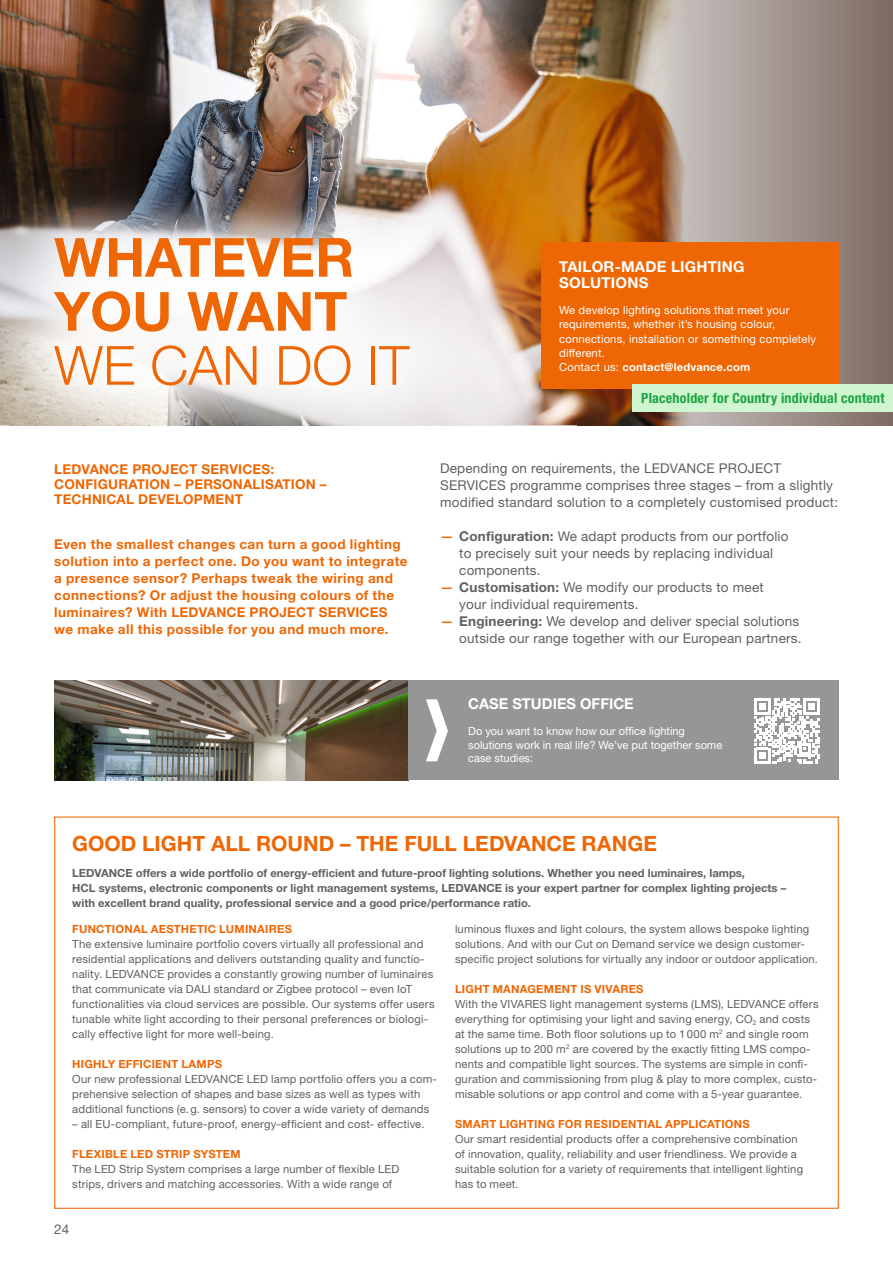
<style>
.page{position:relative;width:893px;height:1263px;background:#fff}
.page>*{position:absolute;margin:0;border:0;box-sizing:border-box;transform-origin:0 0}
.t1{font:700 54px/54px "Helvetica Neue LT Pro";color:#ef6604}
.t2{font:300 54px "Helvetica Neue LT Pro";color:#ef6604}
.t3{font:700 21px "Helvetica Neue LT Pro";color:#ef6604}
.t4{font:700 15px/16.5px "Helvetica Neue LT Pro";letter-spacing:.015em;color:#fff}
.t5{font:700 condensed 13.95px "Helvetica Neue LT Pro";letter-spacing:.015em;color:#1da340}
.t6{font:13.5px/17px "Helvetica Neue LT Pro";letter-spacing:.015em;color:#606060}
.t7{font:700 13.5px/17px "Helvetica Neue LT Pro";letter-spacing:.03em;color:#ef6604}
.t8{font:11.25px/15px "Helvetica Neue LT Pro";letter-spacing:.015em;color:#606060}
.t9{font:700 11.25px/15px "Helvetica Neue LT Pro";color:#606060}
.t10{font:11.25px/14.2px "Helvetica Neue LT Pro";letter-spacing:.015em;color:#fff}
.t11{font:700 11.25px "Helvetica Neue LT Pro";letter-spacing:.02em;color:#ef6604}
.s1{font-weight:700}
.s2{font-weight:500;color:#ef6604}
</style>
<div class="page">
<img style="left:0;top:0;width:892px;height:425px">
<hr style="left:892px;top:0;width:1px;height:425px;background:#7d6b62">
<svg style="left:577px;top:425px;width:84px;height:1px"></svg>
<img style="left:816px;top:425px;width:77px;height:1px">
<img style="left:661px;top:425px;width:54px;height:1px">
<img style="left:661px;top:0;width:44px;height:425px">
<svg style="left:54px;top:816px;width:785px;height:393px"></svg>
<img style="left:10px;top:191px;width:443px;height:235px">
<div style="left:541px;top:243px;width:298px;height:146px;background:#ef6604"></div>
<img style="left:54px;top:680px;width:354px;height:100px">
<div style="left:408px;top:680px;width:431px;height:100px;background:#969696"></div>
<svg style="left:426px;top:699px;width:22px;height:62px"></svg>
<svg style="left:755px;top:699px;width:64px;height:64px"></svg>
<div style="left:633px;top:385px;width:260px;height:27px;background:#cff6d1"></div>
<h1 class="t1" style="left:54px;top:229px;width:301px">WHATEVER<br>YOU WANT</h1>
<h1 class="t2" style="left:54px;top:332px;width:357px">WE CAN DO IT</h1>
<p class="t7" style="left:54px;top:461px;width:274px;line-height:15px">LEDVANCE PROJECT SERVICES:<br>CONFIGURATION – PERSONALISATION –<br>TECHNICAL DEVELOPMENT</p>
<p class="t7" style="left:54px;top:535px;width:355px">Even the smallest changes can turn a good lighting solution into a perfect one. Do you want to integrate a presence sensor? Perhaps tweak the wiring and connections? Or adjust the housing colours of the luminaires? With LEDVANCE PROJECT SERVICES we make all this possible for you and much more.</p>
<h3 class="t4" style="left:559px;top:258px;width:187px">TAILOR-MADE LIGHTING<br>SOLUTIONS</h3>
<p class="t10" style="left:559px;top:303px;width:258px">We develop lighting solutions that meet your requirements, whether it’s housing colour, connections, installation or something completely different.<br>Contact us: <span class="s1">contact@ledvance.com</span></p>
<p class="t5" style="left:641px;top:390px;width:245px">Placeholder for Country individual content</p>
<p class="t6" style="left:440px;top:460px;width:399px">Depending on requirements, the LEDVANCE PROJECT<br>SERVICES programme comprises three stages – from a slightly modified standard solution to a completely customised product:</p>
<p class="t6" style="left:459px;top:528px;width:331px;text-indent:-19px"><span class="s2">—</span> <span class="s1">Configuration:</span> We adapt products from our portfolio to precisely suit your needs by replacing individual components.</p>
<p class="t6" style="left:459px;top:579px;width:306px;text-indent:-19px"><span class="s2">—</span> <span class="s1">Customisation:</span> We modify our products to meet your individual requirements.</p>
<p class="t6" style="left:440px;top:613px;width:363px;text-align:right"><span class="s2">—</span> <span class="s1">Engineering:</span> We develop and deliver special solutions outside our range together with our European partners.</p>
<h3 class="t4" style="left:468px;top:695px;width:167px">CASE STUDIES OFFICE</h3>
<p class="t10" style="left:468px;top:724px;width:256px;line-height:13.5px">Do you want to know how our office lighting solutions work in real life? We’ve put together some case studies:</p>
<h2 class="t3" style="left:72px;top:830px;width:586px">GOOD LIGHT ALL ROUND – THE FULL LEDVANCE RANGE</h2>
<p class="t9" style="left:72px;top:865px;width:715px">LEDVANCE offers a wide portfolio of energy-efficient and future-proof lighting solutions. Whether you need luminaires, lamps,<br>HCL systems, electronic components or light management systems, LEDVANCE is your expert partner for complex lighting projects – with excellent brand quality, professional service and a good price/performance ratio.</p>
<p class="t11" style="left:72px;top:922px;width:221px">FUNCTIONAL AESTHETIC LUMINAIRES</p>
<p class="t8" style="left:72px;top:936px;width:364px">The extensive luminaire portfolio covers virtually all professional and residential applications and delivers outstanding quality and functio&shy;nality. LEDVANCE provides a constantly growing number of luminaires that communicate via DALI standard or Zigbee protocol – even IoT functionalities via cloud services are possible. Our systems offer users tunable white light according to their personal preferences or biologi&shy;cally effective light for more well-being.</p>
<p class="t11" style="left:72px;top:1057px;width:151px">HIGHLY EFFICIENT LAMPS</p>
<p class="t8" style="left:72px;top:1071px;width:366px">Our new professional LEDVANCE LED lamp portfolio offers you a com&shy;prehensive selection of shapes and base sizes as well as types with additional functions (e. g. sensors) to cover a wide variety of demands</p>
<p class="t8" style="left:72px;top:1116px;width:354px">– all EU-compliant, future-proof, energy-efficient and cost- effective.</p>
<p class="t11" style="left:72px;top:1147px;width:170px">FLEXIBLE LED STRIP SYSTEM</p>
<p class="t8" style="left:72px;top:1161px;width:328px">The LED Strip System comprises a large number of flexible LED strips, drivers and matching accessories. With a wide range of</p>
<p class="t8" style="left:455px;top:921px;width:364px">luminous fluxes and light colours, the system allows bespoke lighting solutions. And with our Cut on Demand service we design customer&shy;specific project solutions for virtually any indoor or outdoor application.</p>
<p class="t11" style="left:455px;top:982px;width:190px">LIGHT MANAGEMENT IS VIVARES</p>
<p class="t8" style="left:455px;top:996px;width:365px">With the VIVARES light management systems (LMS), LEDVANCE offers everything for optimising your light and saving energy, CO<sub>2</sub> and costs at the same time. Both floor solutions up to 1 000 m<sup>2</sup> and single room solutions up to 200 m<sup>2</sup> are covered by the exactly fitting LMS compo&shy;nents and compatible light sources. The systems are simple in confi&shy;guration and commissioning from plug &amp; play to more complex, custo&shy;misable solutions or app control and come with a 5-year guarantee.</p>
<p class="t11" style="left:455px;top:1117px;width:296px">SMART LIGHTING FOR RESIDENTIAL APPLICATIONS</p>
<p class="t8" style="left:455px;top:1131px;width:350px">Our smart residential products offer a comprehensive combination of innovation, quality, reliability and user friendliness. We provide a suitable solution for a variety of requirements that intelligent lighting has to meet.</p>
<p class="t6" style="left:54px;top:1221px;width:17px">24</p>
</div>
